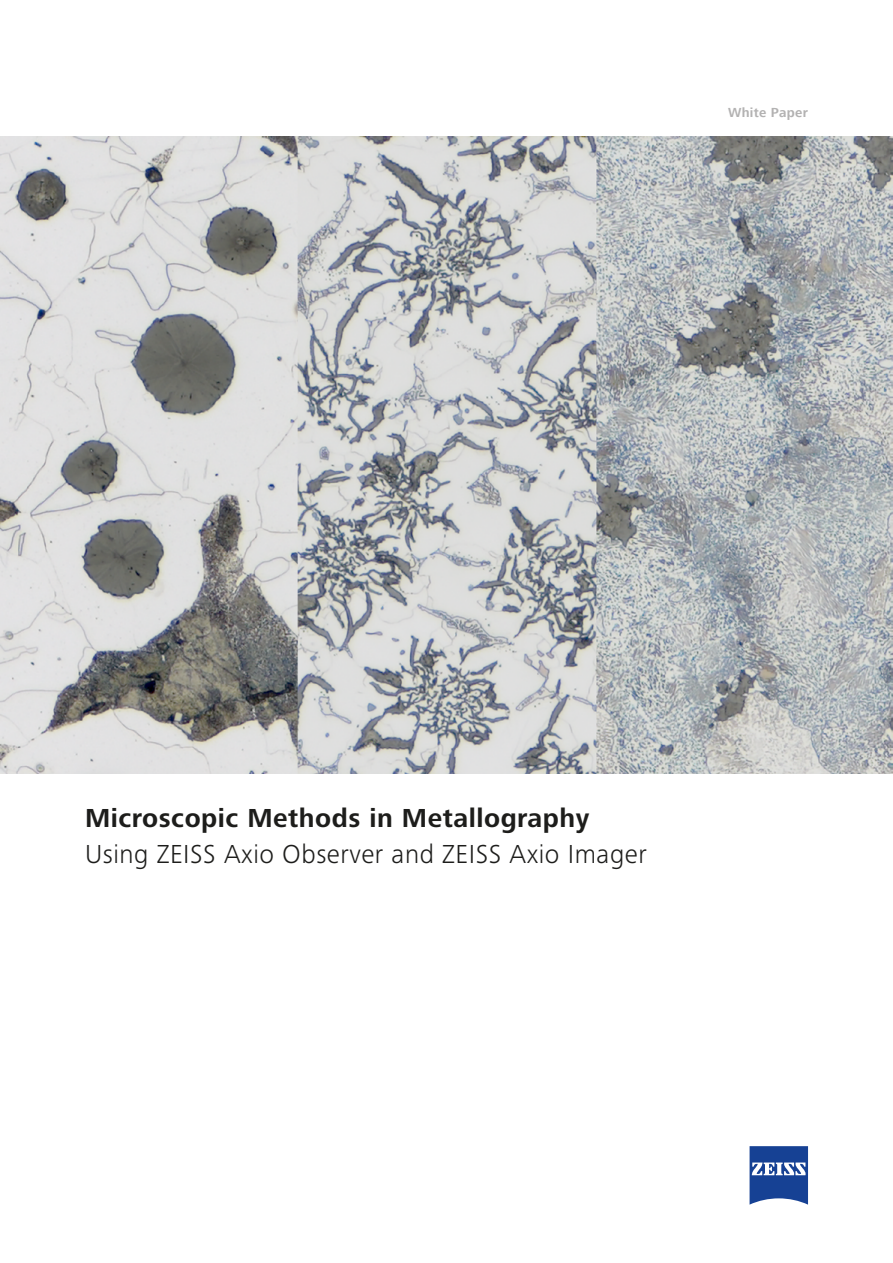
<style>
.page{position:relative;width:893px;height:1263px;background:#fff}
.page>*{position:absolute;margin:0;border:0;box-sizing:border-box;transform-origin:0 0}
.t1{font:300 27px "Zeiss Frutiger Next Pro";letter-spacing:.02em;color:#1d1d1b}
.t2{font:700 27px "Zeiss Frutiger Next Pro";letter-spacing:.02em;color:#1d1d1b}
.t3{font:700 13.5px "ZEISS Frutiger Next W1 G";letter-spacing:.02em;color:#b3b2b2}
</style>
<div class="page">
<img style="left:0;top:136px;width:893px;height:638px">
<svg style="left:750px;top:1146px;width:58px;height:58px;background:#4164a8"></svg>
<p class="t3" style="left:728px;top:105px;width:81px">White Paper</p>
<p class="t2" style="left:85px;top:803px;width:506px">Microscopic Methods in Metallography</p>
<p class="t1" style="left:85px;top:839px;width:563px">Using ZEISS Axio Observer and ZEISS Axio Imager</p>
</div>
